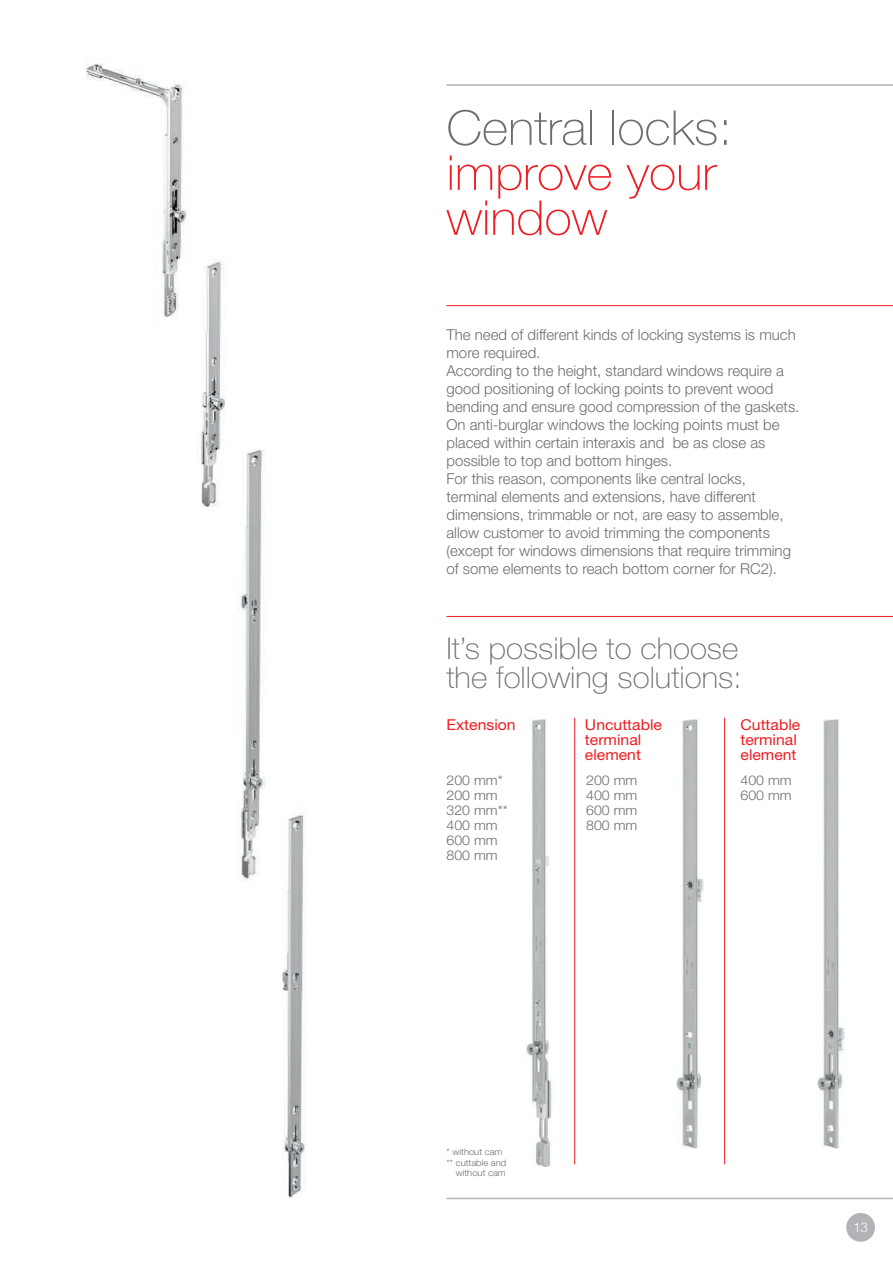
<style>
.page{position:relative;width:893px;height:1263px;background:#fff}
.page>*{position:absolute;margin:0;border:0;box-sizing:border-box;transform-origin:0 0}
.t1{font:100 48px/45px "Helvetica Neue LT Pro";color:#ee1d23;scale:1.05 1}
.t2{font:100 48px "Helvetica Neue LT Pro";color:#6c6d70;scale:1.05 1}
.t3{font:100 30px/28.5px "Helvetica Neue LT Pro";color:#6c6d70;scale:1.05 1}
.t4{font:300 15px/18px "Helvetica Neue LT Pro";color:#6c6d70}
.t5{font:15px/15px "Helvetica Neue LT Pro";color:#ee1d23;scale:1.05 1}
.t6{font:300 13.5px/15px "Helvetica Neue LT Pro";color:#6c6d70;scale:1.05 1}
.t7{font:300 13.5px "Helvetica";color:#fff}
.t8{font:300 9px "Helvetica Neue LT Pro";color:#6c6d70;scale:1.05 1}
</style>
<div class="page">
<div style="left:846px;top:1213px;width:29px;height:29px;background:#b2b3b7;border-radius:50%"></div>
<img style="left:86px;top:63px;width:220px;height:1135px">
<hr style="left:574px;top:718px;width:1px;height:446px;background:#ee1d23">
<hr style="left:724px;top:718px;width:1px;height:446px;background:#ee1d23">
<img style="left:526px;top:719px;width:26px;height:447px">
<img style="left:677px;top:719px;width:26px;height:429px">
<img style="left:818px;top:719px;width:27px;height:429px">
<hr style="left:446px;top:305px;width:447px;height:1px;background:#ee1d23">
<hr style="left:446px;top:616px;width:447px;height:1px;background:#ee1d23">
<hr style="left:446px;top:84px;width:447px;height:2px;background:#b2b3b7">
<hr style="left:446px;top:1198px;width:447px;height:1px;background:#b2b3b7">
<h1 class="t2" style="left:446px;top:100px;width:274px">Central locks:</h1>
<h1 class="t1" style="left:446px;top:150px;width:258px">improve your window</h1>
<p class="t4" style="left:446px;top:326px;width:354px">The need of different kinds of locking systems is much more required.<br>According to the height, standard windows require a good positioning of locking points to prevent wood bending and ensure good compression of the gaskets.<br>On anti-burglar windows the locking points must be placed within certain interaxis and be as close as possible to top and bottom hinges.<br>For this reason, components like central locks, terminal elements and extensions, have different dimensions, trimmable or not, are easy to assemble, allow customer to avoid trimming the components (except for windows dimensions that require trimming of some elements to reach bottom corner for RC2).</p>
<h2 class="t3" style="left:446px;top:634px;width:283px">It’s possible to choose the following solutions:</h2>
<p class="t5" style="left:446px;top:717px;width:67px">Extension</p>
<p class="t5" style="left:585px;top:717px;width:75px">Uncuttable terminal element</p>
<p class="t5" style="left:740px;top:717px;width:58px">Cuttable terminal element</p>
<p class="t6" style="left:446px;top:773px;width:60px">200 mm*<br>200 mm<br>320 mm**<br>400 mm<br>600 mm<br>800 mm</p>
<p class="t6" style="left:586px;top:773px;width:50px;text-align:justify">200 mm 400 mm 600 mm 800 mm</p>
<p class="t6" style="left:740px;top:773px;width:50px">400 mm<br>600 mm</p>
<p class="t8" style="left:446px;top:1146px;width:55px">* without cam</p>
<p class="t8" style="left:446px;top:1157px;width:59px">** cuttable and</p>
<p class="t8" style="left:456px;top:1167px;width:49px">without cam</p>
<p class="t7" style="left:853px;top:1216px;width:17px">13</p>
</div>
